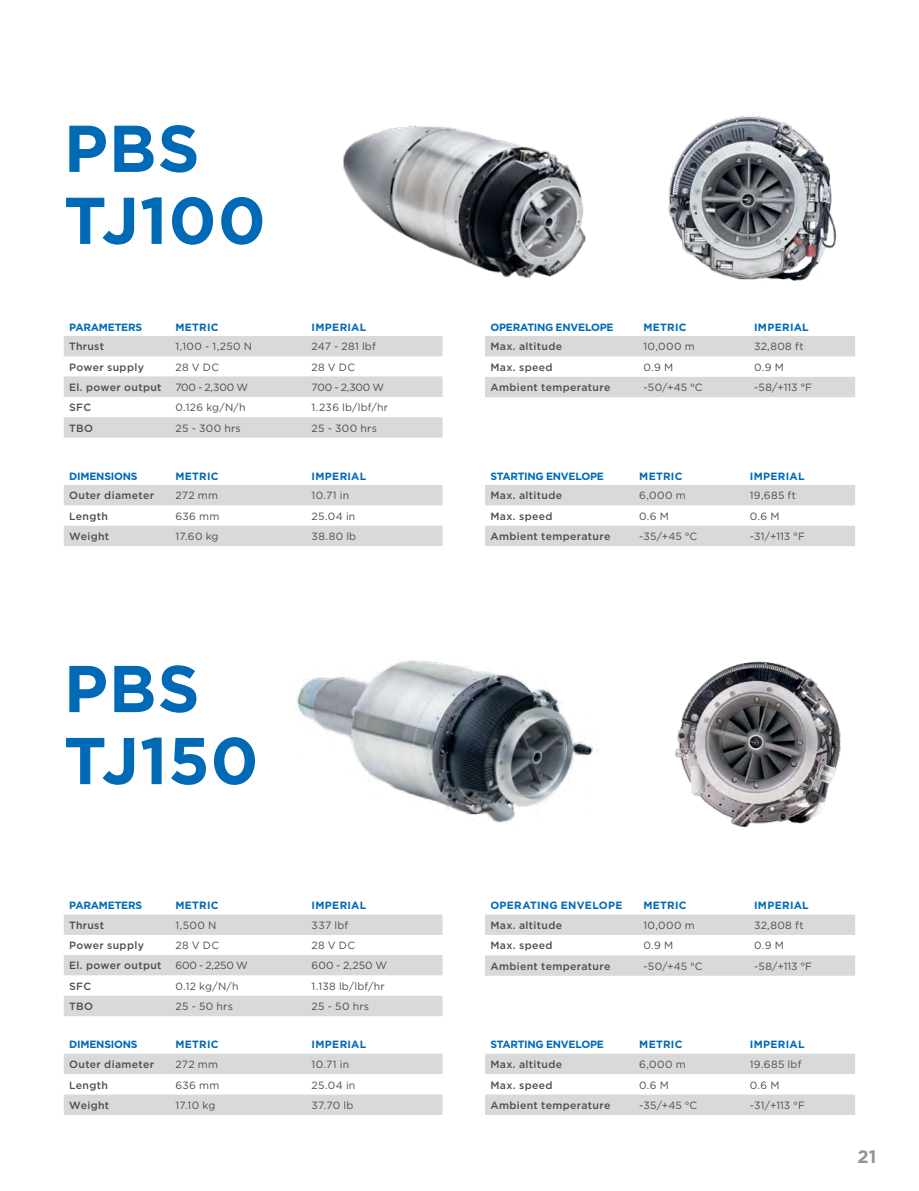
<style>
.page{position:relative;width:919px;height:1191px;background:#fff}
.page>*{position:absolute;margin:0;border:0;box-sizing:border-box;transform-origin:0 0}
.t1{font:700 66px/72px "Gotham";letter-spacing:.015em;color:#006ab6}
.t2{font:700 18px "Gotham";color:#939598}
.t3{font:10.5px "Gotham";letter-spacing:.025em;color:#4d4d4f}
.t4{font:500 10.5px "Gotham";letter-spacing:.035em;color:#4d4d4f}
.t5{font:700 10.5px "Gotham";letter-spacing:.015em;color:#006ab6}
.t6{font:700 10.5px "Gotham";letter-spacing:-.025em;color:#006ab6}
.t7{font:700 10.5px "Gotham";letter-spacing:-.02em;color:#006ab6}
</style>
<div class="page">
<img style="left:668px;top:116px;width:169px;height:165px">
<img style="left:343px;top:125px;width:243px;height:153px">
<img style="left:297px;top:660px;width:296px;height:163px">
<img style="left:674px;top:661px;width:167px;height:166px">
<svg style="left:64px;top:914px;width:378px;height:102px"></svg>
<svg style="left:64px;top:1053px;width:378px;height:62px"></svg>
<svg style="left:485px;top:914px;width:370px;height:61px"></svg>
<svg style="left:485px;top:1053px;width:370px;height:62px"></svg>
<svg style="left:64px;top:336px;width:378px;height:102px"></svg>
<svg style="left:64px;top:485px;width:378px;height:61px"></svg>
<svg style="left:485px;top:336px;width:370px;height:61px"></svg>
<svg style="left:485px;top:485px;width:370px;height:61px"></svg>
<h1 class="t1" style="left:64px;top:112px;width:203px">PBS<br>TJ100</h1>
<p class="t6" style="left:69px;top:320px;width:74px">PARAMETERS</p>
<p class="t5" style="left:175px;top:320px;width:45px">METRIC</p>
<p class="t5" style="left:311px;top:320px;width:56px">IMPERIAL</p>
<p class="t4" style="left:69px;top:340px;width:36px">Thrust</p>
<p class="t3" style="left:175px;top:340px;width:78px">1,100 - 1,250 N</p>
<p class="t3" style="left:311px;top:340px;width:66px">247 - 281 lbf</p>
<p class="t4" style="left:69px;top:360px;width:76px">Power supply</p>
<p class="t3" style="left:175px;top:360px;width:45px">28 V DC</p>
<p class="t3" style="left:311px;top:360px;width:45px">28 V DC</p>
<p class="t4" style="left:69px;top:380px;width:94px">El. power output</p>
<p class="t3" style="left:175px;top:380px;width:74px">700 - 2,300 W</p>
<p class="t3" style="left:311px;top:380px;width:74px">700 - 2,300 W</p>
<p class="t4" style="left:69px;top:401px;width:23px">SFC</p>
<p class="t3" style="left:175px;top:401px;width:72px">0.126 kg/N/h</p>
<p class="t3" style="left:311px;top:401px;width:78px">1.236 lb/lbf/hr</p>
<p class="t4" style="left:69px;top:421px;width:25px">TBO</p>
<p class="t3" style="left:175px;top:421px;width:67px">25 - 300 hrs</p>
<p class="t3" style="left:311px;top:421px;width:67px">25 - 300 hrs</p>
<p class="t7" style="left:69px;top:469px;width:70px">DIMENSIONS</p>
<p class="t5" style="left:175px;top:469px;width:45px">METRIC</p>
<p class="t5" style="left:311px;top:469px;width:56px">IMPERIAL</p>
<p class="t4" style="left:69px;top:489px;width:86px">Outer diameter</p>
<p class="t3" style="left:175px;top:489px;width:44px">272 mm</p>
<p class="t3" style="left:311px;top:489px;width:39px">10.71 in</p>
<p class="t4" style="left:69px;top:509px;width:40px">Length</p>
<p class="t3" style="left:175px;top:509px;width:45px">636 mm</p>
<p class="t3" style="left:311px;top:509px;width:45px">25.04 in</p>
<p class="t4" style="left:69px;top:529px;width:42px">Weight</p>
<p class="t3" style="left:175px;top:530px;width:45px">17.60 kg</p>
<p class="t3" style="left:311px;top:530px;width:46px">38.80 lb</p>
<h1 class="t1" style="left:64px;top:652px;width:196px">PBS<br>TJ150</h1>
<p class="t6" style="left:69px;top:898px;width:74px">PARAMETERS</p>
<p class="t5" style="left:175px;top:898px;width:45px">METRIC</p>
<p class="t5" style="left:311px;top:898px;width:56px">IMPERIAL</p>
<p class="t4" style="left:69px;top:918px;width:36px">Thrust</p>
<p class="t3" style="left:175px;top:918px;width:42px">1,500 N</p>
<p class="t3" style="left:311px;top:918px;width:38px">337 lbf</p>
<p class="t4" style="left:69px;top:938px;width:76px">Power supply</p>
<p class="t3" style="left:175px;top:938px;width:45px">28 V DC</p>
<p class="t3" style="left:311px;top:938px;width:45px">28 V DC</p>
<p class="t4" style="left:69px;top:958px;width:94px">El. power output</p>
<p class="t3" style="left:175px;top:959px;width:74px">600 - 2,250 W</p>
<p class="t3" style="left:311px;top:959px;width:77px">600 - 2,250 W</p>
<p class="t4" style="left:69px;top:979px;width:23px">SFC</p>
<p class="t3" style="left:175px;top:979px;width:65px">0.12 kg/N/h</p>
<p class="t3" style="left:311px;top:979px;width:75px">1.138 lb/lbf/hr</p>
<p class="t4" style="left:69px;top:999px;width:25px">TBO</p>
<p class="t3" style="left:175px;top:999px;width:59px">25 - 50 hrs</p>
<p class="t3" style="left:311px;top:999px;width:59px">25 - 50 hrs</p>
<p class="t7" style="left:69px;top:1037px;width:70px">DIMENSIONS</p>
<p class="t5" style="left:175px;top:1037px;width:45px">METRIC</p>
<p class="t5" style="left:311px;top:1037px;width:56px">IMPERIAL</p>
<p class="t4" style="left:69px;top:1057px;width:86px">Outer diameter</p>
<p class="t3" style="left:175px;top:1057px;width:44px">272 mm</p>
<p class="t3" style="left:311px;top:1057px;width:39px">10.71 in</p>
<p class="t4" style="left:69px;top:1078px;width:40px">Length</p>
<p class="t3" style="left:175px;top:1078px;width:45px">636 mm</p>
<p class="t3" style="left:311px;top:1078px;width:45px">25.04 in</p>
<p class="t4" style="left:69px;top:1098px;width:42px">Weight</p>
<p class="t3" style="left:175px;top:1098px;width:41px">17.10 kg</p>
<p class="t3" style="left:311px;top:1098px;width:43px">37.70 lb</p>
<p class="t6" style="left:490px;top:320px;width:125px">OPERATING ENVELOPE</p>
<p class="t5" style="left:643px;top:320px;width:45px">METRIC</p>
<p class="t5" style="left:754px;top:320px;width:56px">IMPERIAL</p>
<p class="t4" style="left:490px;top:340px;width:73px">Max. altitude</p>
<p class="t3" style="left:643px;top:340px;width:53px">10,000 m</p>
<p class="t3" style="left:754px;top:340px;width:51px">32,808 ft</p>
<p class="t4" style="left:490px;top:360px;width:64px">Max. speed</p>
<p class="t3" style="left:643px;top:360px;width:31px">0.9 M</p>
<p class="t3" style="left:754px;top:360px;width:31px">0.9 M</p>
<p class="t4" style="left:490px;top:381px;width:122px">Ambient temperature</p>
<p class="t3" style="left:643px;top:381px;width:61px">-50/+45 °C</p>
<p class="t3" style="left:754px;top:381px;width:59px">-58/+113 °F</p>
<p class="t6" style="left:490px;top:469px;width:115px">STARTING ENVELOPE</p>
<p class="t5" style="left:639px;top:469px;width:45px">METRIC</p>
<p class="t5" style="left:749px;top:469px;width:56px">IMPERIAL</p>
<p class="t4" style="left:490px;top:489px;width:73px">Max. altitude</p>
<p class="t3" style="left:639px;top:489px;width:48px">6,000 m</p>
<p class="t3" style="left:749px;top:489px;width:48px">19,685 ft</p>
<p class="t4" style="left:490px;top:509px;width:64px">Max. speed</p>
<p class="t3" style="left:639px;top:509px;width:31px">0.6 M</p>
<p class="t3" style="left:749px;top:509px;width:31px">0.6 M</p>
<p class="t4" style="left:490px;top:529px;width:122px">Ambient temperature</p>
<p class="t3" style="left:639px;top:530px;width:59px">-35/+45 °C</p>
<p class="t3" style="left:749px;top:530px;width:56px">-31/+113 °F</p>
<p class="t5" style="left:490px;top:898px;width:134px">OPERATING ENVELOPE</p>
<p class="t5" style="left:643px;top:898px;width:45px">METRIC</p>
<p class="t5" style="left:754px;top:898px;width:56px">IMPERIAL</p>
<p class="t4" style="left:490px;top:918px;width:73px">Max. altitude</p>
<p class="t3" style="left:643px;top:918px;width:53px">10,000 m</p>
<p class="t3" style="left:754px;top:918px;width:51px">32,808 ft</p>
<p class="t4" style="left:490px;top:938px;width:64px">Max. speed</p>
<p class="t3" style="left:643px;top:939px;width:31px">0.9 M</p>
<p class="t3" style="left:754px;top:939px;width:31px">0.9 M</p>
<p class="t4" style="left:490px;top:959px;width:122px">Ambient temperature</p>
<p class="t3" style="left:643px;top:959px;width:61px">-50/+45 °C</p>
<p class="t3" style="left:754px;top:959px;width:59px">-58/+113 °F</p>
<p class="t6" style="left:490px;top:1037px;width:115px">STARTING ENVELOPE</p>
<p class="t5" style="left:639px;top:1037px;width:45px">METRIC</p>
<p class="t5" style="left:749px;top:1037px;width:56px">IMPERIAL</p>
<p class="t4" style="left:490px;top:1057px;width:73px">Max. altitude</p>
<p class="t3" style="left:639px;top:1057px;width:48px">6,000 m</p>
<p class="t3" style="left:749px;top:1057px;width:53px">19.685 lbf</p>
<p class="t4" style="left:490px;top:1078px;width:64px">Max. speed</p>
<p class="t3" style="left:639px;top:1078px;width:31px">0.6 M</p>
<p class="t3" style="left:749px;top:1078px;width:31px">0.6 M</p>
<p class="t4" style="left:490px;top:1098px;width:122px">Ambient temperature</p>
<p class="t3" style="left:639px;top:1098px;width:59px">-35/+45 °C</p>
<p class="t3" style="left:749px;top:1098px;width:56px">-31/+113 °F</p>
<h2 class="t2" style="left:857px;top:1144px;width:20px">21</h2>
</div>
